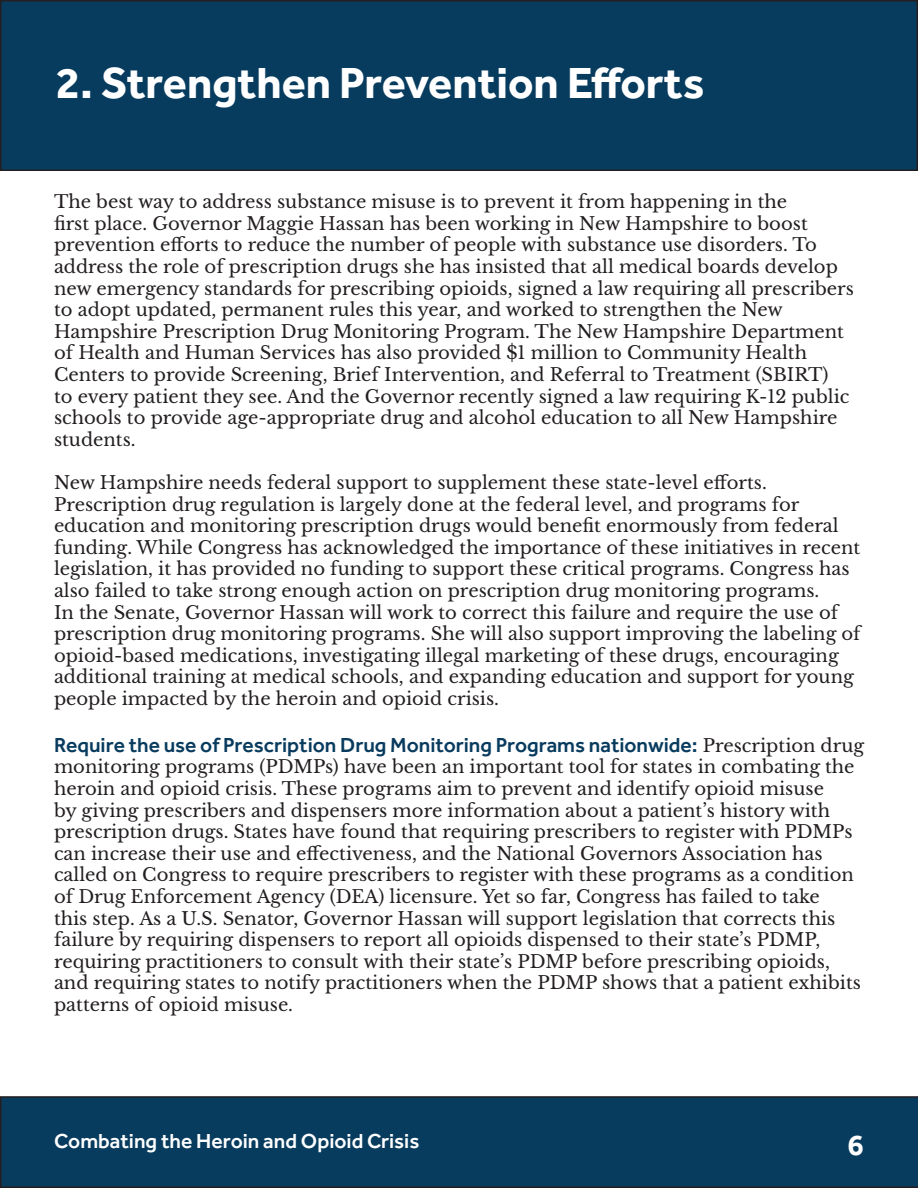
<style>
.page{position:relative;width:918px;height:1188px;background:#fff}
.page>*{position:absolute;margin:0;border:0;box-sizing:border-box;transform-origin:0 0}
.t1{font:700 45px "Effra";color:#fff}
.t2{font:700 30px "Effra";color:#fff}
.t3{font:500 21px "Effra";color:#083b5e}
.t4{font:500 21px "Effra";color:#fff}
.t5{font:18px/21.6px "Libre Baskerville";color:#231f20}
.s1{font-family:"Libre Baskerville";font-weight:400;font-size:18px;color:#231f20}
</style>
<div class="page">
<div style="left:0;top:1096px;width:918px;height:92px;background:#083c5f"></div>
<div style="left:1px;top:1px;width:916px;height:169px;background:#083c5f"></div>
<div style="left:0;top:0;width:918px;height:171px;border:2px solid #231f20"></div>
<h1 class="t1" style="left:56px;top:56px;width:650px">2. Strengthen Prevention Efforts</h1>
<p class="t5" style="left:54px;top:191px;width:801px">The best way to address substance misuse is to prevent it from happening in the<br>first place. Governor Maggie Hassan has been working in New Hampshire to boost prevention efforts to reduce the number of people with substance use disorders. To address the role of prescription drugs she has insisted that all medical boards develop new emergency standards for prescribing opioids, signed a law requiring all prescribers to adopt updated, permanent rules this year, and worked to strengthen the New Hampshire Prescription Drug Monitoring Program. The New Hampshire Department of Health and Human Services has also provided $1 million to Community Health Centers to provide Screening, Brief Intervention, and Referral to Treatment (SBIRT)<br>to every patient they see. And the Governor recently signed a law requiring K-12 public schools to provide age-appropriate drug and alcohol education to all New Hampshire students.</p>
<p class="t5" style="left:54px;top:472px;width:808px">New Hampshire needs federal support to supplement these state-level efforts.<br>Prescription drug regulation is largely done at the federal level, and programs for education and monitoring prescription drugs would benefit enormously from federal funding. While Congress has acknowledged the importance of these initiatives in recent legislation, it has provided no funding to support these critical programs. Congress has also failed to take strong enough action on prescription drug monitoring programs.<br>In the Senate, Governor Hassan will work to correct this failure and require the use of prescription drug monitoring programs. She will also support improving the labeling of opioid-based medications, investigating illegal marketing of these drugs, encouraging additional training at medical schools, and expanding education and support for young people impacted by the heroin and opioid crisis.</p>
<p class="t3" style="left:54px;top:732px;width:812px">Require the use of Prescription Drug Monitoring Programs nationwide: <span class="s1">Prescription drug</span></p>
<p class="t5" style="left:54px;top:756px;width:809px">monitoring programs (PDMPs) have been an important tool for states in combating the heroin and opioid crisis. These programs aim to prevent and identify opioid misuse<br>by giving prescribers and dispensers more information about a patient’s history with prescription drugs. States have found that requiring prescribers to register with PDMPs can increase their use and effectiveness, and the National Governors Association has called on Congress to require prescribers to register with these programs as a condition of Drug Enforcement Agency (DEA) licensure. Yet so far, Congress has failed to take<br>this step. As a U.S. Senator, Governor Hassan will support legislation that corrects this failure by requiring dispensers to report all opioids dispensed to their state’s PDMP, requiring practitioners to consult with their state’s PDMP before prescribing opioids, and requiring states to notify practitioners when the PDMP shows that a patient exhibits patterns of opioid misuse.</p>
<p class="t4" style="left:54px;top:1129px;width:367px">Combating the Heroin and Opioid Crisis</p>
<h2 class="t2" style="left:848px;top:1127px;width:18px">6</h2>
</div>
